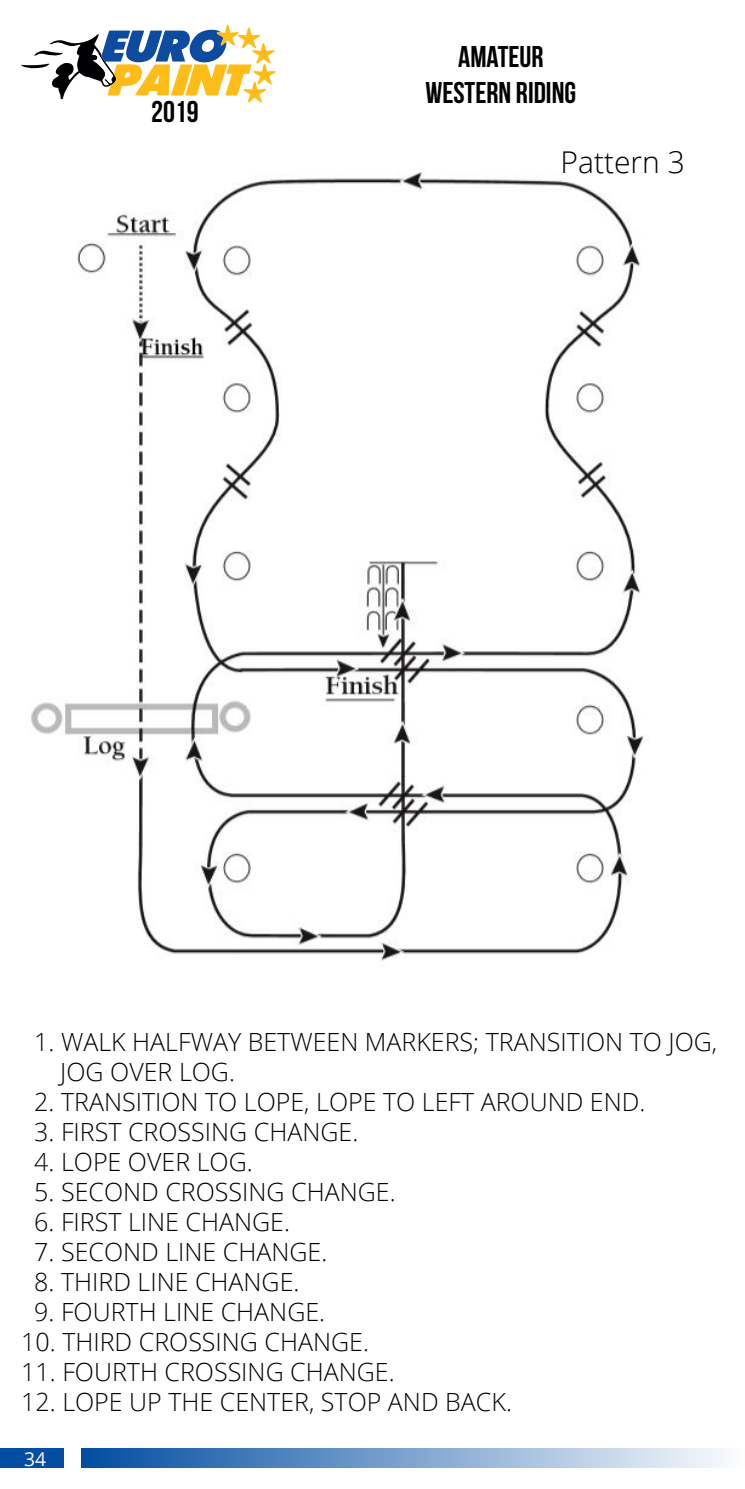
<style>
.page{position:relative;width:745px;height:1489px;background:#fff}
.page>*{position:absolute;margin:0;border:0;box-sizing:border-box;transform-origin:0 0}
.t1{font:700 30px/36px "Bebas Neue";color:#000;text-align:center}
.t2{font:300 30px "Open Sans";color:#000}
.t3{font:300 25px/30px "Open Sans";color:#000}
.t4{font:19.25px "Open Sans";color:#fff}
</style>
<div class="page">
<svg style="left:21px;top:25px;width:254px;height:78px"></svg>
<div style="left:0;top:1448px;width:64px;height:19px;background:#034ea2"></div>
<div style="left:81px;top:1448px;width:663px;height:19px;background:linear-gradient(to right,#024da1,#fcfdfe)"></div>
<img style="left:31px;top:172px;width:613px;height:789px">
<p class="t1" style="left:151px;top:93px;width:49px">2019</p>
<p class="t1" style="left:425px;top:38px;width:152px">AMATEUR<br>WESTERN RIDING</p>
<p class="t2" style="left:560px;top:142px;width:126px">Pattern 3</p>
<p class="t3" style="left:60px;top:1025px;width:658px;text-indent:-26px">1. WALK HALFWAY BETWEEN MARKERS; TRANSITION TO JOG,<br>JOG OVER LOG.</p>
<p class="t3" style="left:34px;top:1085px;width:612px">2. TRANSITION TO LOPE, LOPE TO LEFT AROUND END.</p>
<p class="t3" style="left:34px;top:1115px;width:325px">3. FIRST CROSSING CHANGE.</p>
<p class="t3" style="left:34px;top:1145px;width:220px">4. LOPE OVER LOG.</p>
<p class="t3" style="left:34px;top:1175px;width:362px">5. SECOND CROSSING CHANGE.</p>
<p class="t3" style="left:34px;top:1205px;width:257px">6. FIRST LINE CHANGE.</p>
<p class="t3" style="left:34px;top:1235px;width:294px">7. SECOND LINE CHANGE.</p>
<p class="t3" style="left:34px;top:1265px;width:266px">8. THIRD LINE CHANGE.</p>
<p class="t3" style="left:34px;top:1295px;width:292px">9. FOURTH LINE CHANGE.</p>
<p class="t3" style="left:21px;top:1325px;width:349px">10. THIRD CROSSING CHANGE.</p>
<p class="t3" style="left:21px;top:1355px;width:375px">11. FOURTH CROSSING CHANGE.</p>
<p class="t3" style="left:21px;top:1385px;width:492px">12. LOPE UP THE CENTER, STOP AND BACK.</p>
<p class="t4" style="left:24px;top:1445px;width:23px">34</p>
</div>
